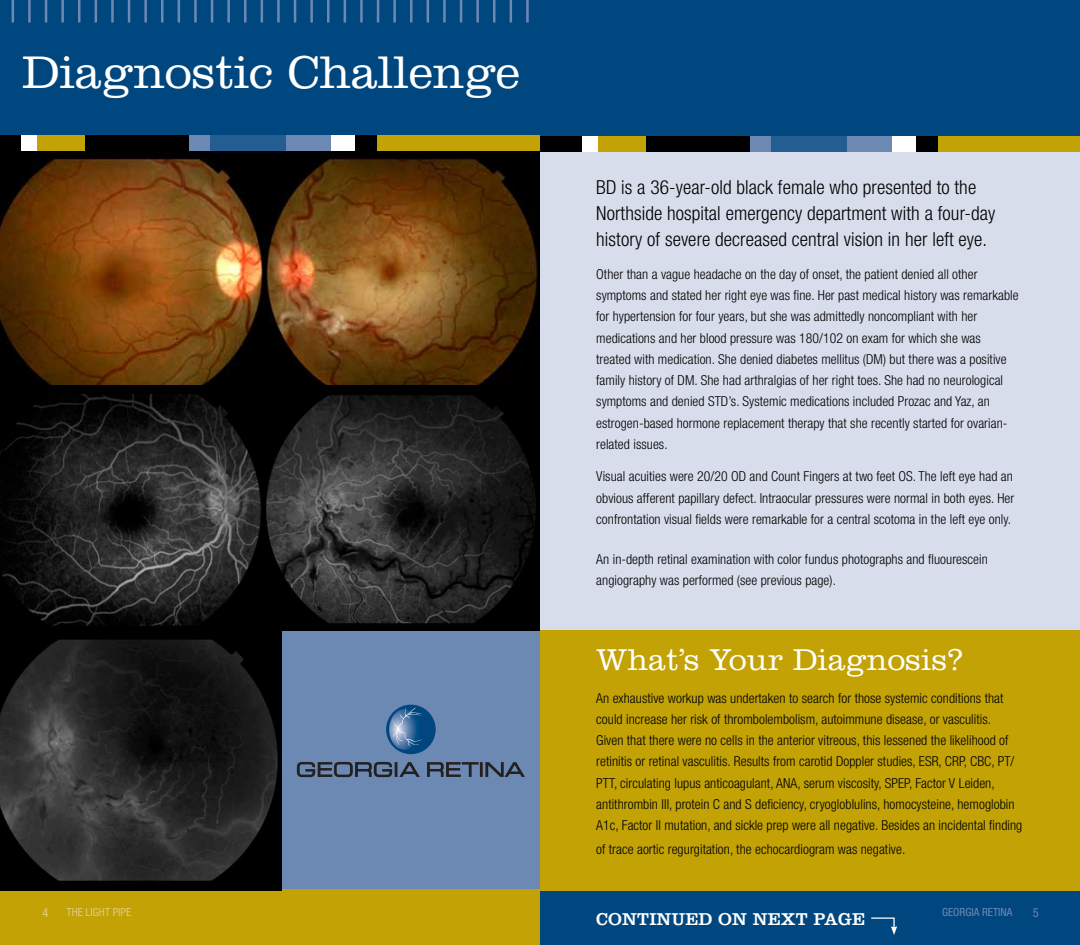
<style>
.page{position:relative;width:1080px;height:945px;background:#d7ddeb}
.page>*{position:absolute;margin:0;border:0;box-sizing:border-box;transform-origin:0 0}
.t1{font:300 47.5px "Clarendon LT Std";color:#fff}
.t2{font:300 31.25px "Clarendon LT Std";letter-spacing:.005em;color:#fff}
.t3{font:300 condensed 19.38px/26.2px "Helvetica Neue LT Std";letter-spacing:.005em;color:#000}
.t4{font:17.75px "Clarendon LT Std";letter-spacing:.01em;color:#fff}
.t5{font:300 condensed 13.75px/21.2px "Helvetica Neue LT Std";letter-spacing:.005em;color:#000}
.t6{font:condensed 12.5px "Helvetica Neue LT Std";color:#e1ca83}
.t7{font:condensed 12.5px "Helvetica Neue LT Std";color:#6c89b4}
.t8{font:condensed 11.25px "Helvetica Neue LT Std";color:#6c89b4}
.t9{font:condensed 11.25px "Helvetica Neue LT Std";color:#e1ca83}
</style>
<div class="page">
<div style="left:276px;top:629px;width:264px;height:263px;background:#6c89b4"></div>
<div style="left:0;top:0;width:1080px;height:136px;background:#00467f"></div>
<div style="left:0;top:890px;width:540px;height:55px;background:#c2a204"></div>
<div style="left:540px;top:890px;width:540px;height:55px;background:#00467f"></div>
<img style="left:0;top:151px;width:540px;height:234px">
<div style="left:910px;top:136px;width:170px;height:16px;background:#c2a204"></div>
<div style="left:879px;top:136px;width:46px;height:16px;background:#fff"></div>
<div style="left:916px;top:136px;width:21px;height:16px;background:#000"></div>
<div style="left:846px;top:136px;width:46px;height:16px;background:#6c89b4"></div>
<div style="left:743px;top:136px;width:103px;height:16px;background:#235d92"></div>
<div style="left:725px;top:136px;width:45px;height:16px;background:#6c89b4"></div>
<div style="left:540px;top:136px;width:209px;height:16px;background:#000"></div>
<div style="left:592px;top:136px;width:54px;height:16px;background:#c2a204"></div>
<div style="left:582px;top:136px;width:16px;height:16px;background:#fff"></div>
<div style="left:349px;top:135px;width:191px;height:16px;background:#c2a204"></div>
<div style="left:318px;top:135px;width:46px;height:16px;background:#fff"></div>
<div style="left:355px;top:135px;width:21px;height:16px;background:#000"></div>
<div style="left:285px;top:135px;width:46px;height:16px;background:#6c89b4"></div>
<div style="left:182px;top:135px;width:103px;height:16px;background:#235d92"></div>
<div style="left:164px;top:135px;width:46px;height:16px;background:#6c89b4"></div>
<div style="left:0;top:135px;width:188px;height:16px;background:#000"></div>
<div style="left:31px;top:135px;width:54px;height:16px;background:#c2a204"></div>
<div style="left:22px;top:135px;width:15px;height:16px;background:#fff"></div>
<div style="left:540px;top:630px;width:540px;height:260px;background:#c2a204"></div>
<hr style="left:476px;top:0;width:3px;height:22px;background:#6c89b4">
<hr style="left:460px;top:0;width:2px;height:22px;background:#6c89b4">
<hr style="left:443px;top:0;width:3px;height:22px;background:#6c89b4">
<hr style="left:427px;top:0;width:2px;height:22px;background:#6c89b4">
<hr style="left:410px;top:0;width:3px;height:22px;background:#6c89b4">
<hr style="left:393px;top:0;width:3px;height:22px;background:#6c89b4">
<hr style="left:377px;top:0;width:2px;height:22px;background:#6c89b4">
<hr style="left:360px;top:0;width:3px;height:22px;background:#6c89b4">
<hr style="left:344px;top:0;width:2px;height:22px;background:#6c89b4">
<hr style="left:327px;top:0;width:3px;height:22px;background:#6c89b4">
<hr style="left:310px;top:0;width:3px;height:22px;background:#6c89b4">
<hr style="left:294px;top:0;width:2px;height:22px;background:#6c89b4">
<hr style="left:277px;top:0;width:3px;height:22px;background:#6c89b4">
<hr style="left:261px;top:0;width:2px;height:22px;background:#6c89b4">
<hr style="left:244px;top:0;width:3px;height:22px;background:#6c89b4">
<hr style="left:227px;top:0;width:3px;height:22px;background:#6c89b4">
<hr style="left:211px;top:0;width:2px;height:22px;background:#6c89b4">
<hr style="left:194px;top:0;width:3px;height:22px;background:#6c89b4">
<hr style="left:178px;top:0;width:2px;height:22px;background:#6c89b4">
<hr style="left:161px;top:0;width:3px;height:22px;background:#6c89b4">
<hr style="left:144px;top:0;width:3px;height:22px;background:#6c89b4">
<hr style="left:128px;top:0;width:2px;height:22px;background:#6c89b4">
<hr style="left:111px;top:0;width:3px;height:22px;background:#6c89b4">
<hr style="left:95px;top:0;width:2px;height:22px;background:#6c89b4">
<hr style="left:78px;top:0;width:3px;height:22px;background:#6c89b4">
<hr style="left:61px;top:0;width:3px;height:22px;background:#6c89b4">
<hr style="left:45px;top:0;width:2px;height:22px;background:#6c89b4">
<hr style="left:28px;top:0;width:3px;height:22px;background:#6c89b4">
<hr style="left:12px;top:0;width:2px;height:22px;background:#6c89b4">
<hr style="left:526px;top:0;width:3px;height:22px;background:#6c89b4">
<hr style="left:510px;top:0;width:2px;height:22px;background:#6c89b4">
<hr style="left:493px;top:0;width:3px;height:22px;background:#6c89b4">
<svg style="left:871px;top:917px;width:26px;height:18px"></svg>
<img style="left:264px;top:385px;width:276px;height:246px">
<img style="left:0;top:385px;width:264px;height:244px">
<img style="left:0;top:629px;width:281px;height:261px">
<div style="left:386px;top:705px;width:50px;height:49px;background:#00467f;border-radius:50%"></div>
<svg style="left:389px;top:708px;width:33px;height:42px"></svg>
<svg style="left:297px;top:762px;width:123px;height:15px"></svg>
<svg style="left:427px;top:762px;width:98px;height:15px"></svg>
<h1 class="t1" style="left:22px;top:44px;width:499px">Diagnostic Challenge</h1>
<h3 class="t3" style="left:596px;top:174px;width:400px">BD is a 36-year-old black female who presented to the<br>Northside hospital emergency department with a four-day history of severe decreased central vision in her left eye.</h3>
<p class="t5" style="left:596px;top:263px;width:424px">Other than a vague headache on the day of onset, the patient denied all other symptoms and stated her right eye was fine. Her past medical history was remarkable for hypertension for four years, but she was admittedly noncompliant with her medications and her blood pressure was 180/102 on exam for which she was treated with medication. She denied diabetes mellitus (DM) but there was a positive family history of DM. She had arthralgias of her right toes. She had no neurological symptoms and denied STD’s. Systemic medications included Prozac and Yaz, an estrogen-based hormone replacement therapy that she recently started for ovarian&shy;related issues.</p>
<p class="t5" style="left:596px;top:466px;width:420px;text-align:justify">Visual acuities were 20/20 OD and Count Fingers at two feet OS. The left eye had an obvious afferent papillary defect. Intraocular pressures were normal in both eyes. Her confrontation visual fields were remarkable for a central scotoma in the left eye only.</p>
<p class="t5" style="left:596px;top:548px;width:393px">An in-depth retinal examination with color fundus photographs and fluourescein angiography was performed (see previous page).</p>
<h2 class="t2" style="left:596px;top:642px;width:368px">What’s Your Diagnosis?</h2>
<p class="t5" style="left:596px;top:687px;width:428px">An exhaustive workup was undertaken to search for those systemic conditions that could increase her risk of thrombolembolism, autoimmune disease, or vasculitis.<br>Given that there were no cells in the anterior vitreous, this lessened the likelihood of retinitis or retinal vasculitis. Results from carotid Doppler studies, ESR, CRP, CBC, PT/ PTT, circulating lupus anticoagulant, ANA, serum viscosity, SPEP, Factor V Leiden, antithrombin III, protein C and S deficiency, cryogloblulins, homocysteine, hemoglobin A1c, Factor II mutation, and sickle prep were all negative. Besides an incidental finding</p>
<p class="t5" style="left:596px;top:838px;width:311px">of trace aortic regurgitation, the echocardiogram was negative.</p>
<p class="t6" style="left:42px;top:905px;width:8px">4</p>
<p class="t9" style="left:66px;top:906px;width:66px">THE LIGHT PIPE</p>
<p class="t8" style="left:942px;top:906px;width:72px">GEORGIA RETINA</p>
<p class="t7" style="left:1033px;top:905px;width:7px">5</p>
<p class="t4" style="left:596px;top:908px;width:269px">CONTINUED ON NEXT PAGE</p>
</div>
